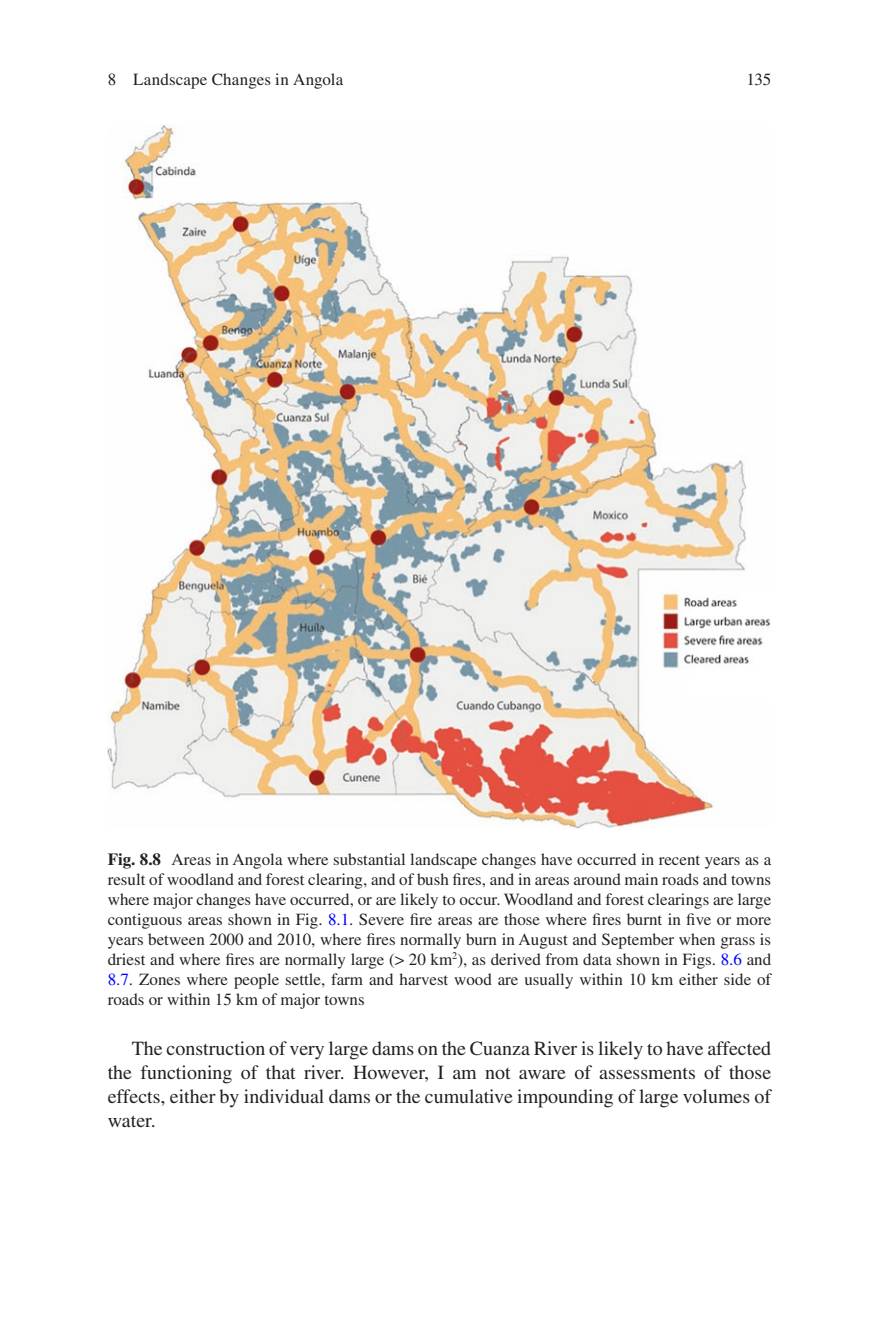
<style>
.page{position:relative;width:879px;height:1333px;background:#fff}
.page>*{position:absolute;margin:0;border:0;box-sizing:border-box;transform-origin:0 0}
.t1{font:20px/24px "Sswwrc Times LT Std";color:#231f20;text-align:justify}
.t2{font:17px/20px "Sswwrc Times LT Std";color:#231f20;text-align:justify}
.t3{font:17px "Tjksyk Times LT Std";letter-spacing:.005em;color:#231f20}
.s1{font-family:"Ntrrbd Times LT Std";font-weight:700}
.s2{color:#00f}
</style>
<div class="page">
<img style="left:108px;top:124px;width:663px;height:705px">
<p class="t3" style="left:108px;top:70px;width:237px">8 Landscape Changes in Angola</p>
<p class="t2" style="left:746px;top:69px;width:26px">135</p>
<p class="t2" style="left:108px;top:849px;width:665px"><span class="s1">Fig. 8.8</span> Areas in Angola where substantial landscape changes have occurred in recent years as a result of woodland and forest clearing, and of bush fires, and in areas around main roads and towns where major changes have occurred, or are likely to occur. Woodland and forest clearings are large contiguous areas shown in Fig. <span class="s2">8.1</span>. Severe fire areas are those where fires burnt in five or more years between 2000 and 2010, where fires normally burn in August and September when grass is driest and where fires are normally large (&gt; 20 km<sup>2</sup>), as derived from data shown in Figs. <span class="s2">8.6</span> and <span class="s2">8.7</span>. Zones where people settle, farm and harvest wood are usually within 10 km either side of roads or within 15 km of major towns</p>
<p class="t1" style="left:108px;top:1035px;width:665px;text-indent:24px">The construction of very large dams on the Cuanza River is likely to have affected the functioning of that river. However, I am not aware of assessments of those effects, either by individual dams or the cumulative impounding of large volumes of water.</p>
</div>
